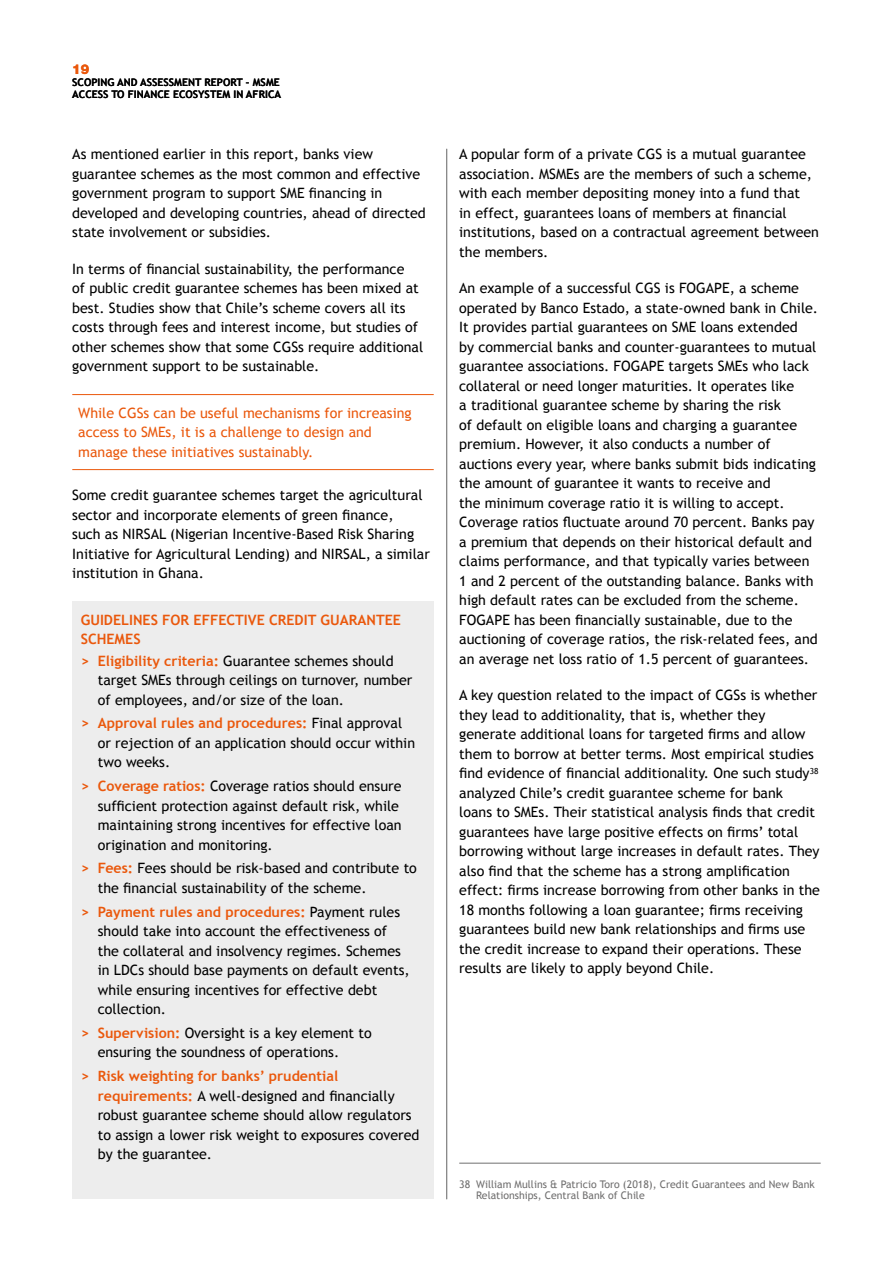
<style>
.page{position:relative;width:893px;height:1263px;background:#fff}
.page>*{position:absolute;margin:0;border:0;box-sizing:border-box;transform-origin:0 0}
.t1{font:14.25px/19.5px "Trebuchet MS";color:#000}
.t2{font:14.25px/19.5px "Trebuchet MS";color:#ea580c}
.t3{font:700 14.25px/19.5px "Trebuchet MS";color:#ea580c}
.t4{font:800 13.5px "Helvetica Neue";color:#ea580c}
.t5{font:10.5px/11.6px "Trebuchet MS";color:#706f6f}
.t6{font:700 10.5px/12px "Trebuchet MS";color:#000}
.s1{font-weight:700;color:#ea580c}
</style>
<div class="page">
<hr style="left:446px;top:149px;width:1px;height:1050px;background:#878787">
<hr style="left:72px;top:394px;width:362px;height:1px;background:#ea580c">
<hr style="left:72px;top:469px;width:362px;height:1px;background:#ea580c">
<div style="left:72px;top:601px;width:362px;height:598px;background:#ededed"></div>
<hr style="left:459px;top:1163px;width:362px;height:1px;background:#706f6f">
<p class="t4" style="left:72px;top:61px;width:19px">19</p>
<p class="t6" style="left:72px;top:76px;width:210px">SCOPING AND ASSESSMENT REPORT – MSME<br>ACCESS TO FINANCE ECOSYSTEM IN AFRICA</p>
<p class="t1" style="left:72px;top:145px;width:355px">As mentioned earlier in this report, banks view guarantee schemes as the most common and effective government program to support SME financing in developed and developing countries, ahead of directed state involvement or subsidies.</p>
<p class="t1" style="left:72px;top:259px;width:352px">In terms of financial sustainability, the performance<br>of public credit guarantee schemes has been mixed at best. Studies show that Chile’s scheme covers all its costs through fees and interest income, but studies of other schemes show that some CGSs require additional government support to be sustainable.</p>
<p class="t2" style="left:78px;top:403px;width:335px">While CGSs can be useful mechanisms for increasing access to SMEs, it is a challenge to design and manage these initiatives sustainably.</p>
<p class="t1" style="left:72px;top:486px;width:359px">Some credit guarantee schemes target the agricultural sector and incorporate elements of green finance,<br>such as NIRSAL (Nigerian Incentive-Based Risk Sharing Initiative for Agricultural Lending) and NIRSAL, a similar institution in Ghana.</p>
<p class="t3" style="left:81px;top:610px;width:322px">GUIDELINES FOR EFFECTIVE CREDIT GUARANTEE<br>SCHEMES</p>
<p class="t1" style="left:98px;top:651px;width:316px;text-indent:-17px"><span class="s1">&gt; Eligibility criteria:</span> Guarantee schemes should target SMEs through ceilings on turnover, number of employees, and/or size of the loan.</p>
<p class="t1" style="left:98px;top:714px;width:319px;text-indent:-17px"><span class="s1">&gt; Approval rules and procedures:</span> Final approval or rejection of an application should occur within two weeks.</p>
<p class="t1" style="left:98px;top:777px;width:305px;text-indent:-17px"><span class="s1">&gt; Coverage ratios:</span> Coverage ratios should ensure sufficient protection against default risk, while maintaining strong incentives for effective loan origination and monitoring.</p>
<p class="t1" style="left:98px;top:859px;width:321px;text-indent:-17px"><span class="s1">&gt; Fees:</span> Fees should be risk-based and contribute to the financial sustainability of the scheme.</p>
<p class="t1" style="left:98px;top:902px;width:313px;text-indent:-17px"><span class="s1">&gt; Payment rules and procedures:</span> Payment rules should take into account the effectiveness of the collateral and insolvency regimes. Schemes in LDCs should base payments on default events, while ensuring incentives for effective debt collection.</p>
<p class="t1" style="left:98px;top:1023px;width:275px;text-indent:-17px"><span class="s1">&gt; Supervision:</span> Oversight is a key element to ensuring the soundness of operations.</p>
<p class="t1" style="left:98px;top:1066px;width:323px;text-indent:-17px"><span class="s1">&gt; Risk weighting for banks’ prudential requirements:</span> A well-designed and financially robust guarantee scheme should allow regulators to assign a lower risk weight to exposures covered by the guarantee.</p>
<p class="t1" style="left:459px;top:145px;width:361px">A popular form of a private CGS is a mutual guarantee association. MSMEs are the members of such a scheme, with each member depositing money into a fund that<br>in effect, guarantees loans of members at financial institutions, based on a contractual agreement between the members.</p>
<p class="t1" style="left:459px;top:279px;width:360px">An example of a successful CGS is FOGAPE, a scheme operated by Banco Estado, a state-owned bank in Chile.<br>It provides partial guarantees on SME loans extended<br>by commercial banks and counter-guarantees to mutual guarantee associations. FOGAPE targets SMEs who lack collateral or need longer maturities. It operates like<br>a traditional guarantee scheme by sharing the risk<br>of default on eligible loans and charging a guarantee premium. However, it also conducts a number of auctions every year, where banks submit bids indicating the amount of guarantee it wants to receive and<br>the minimum coverage ratio it is willing to accept.<br>Coverage ratios fluctuate around 70 percent. Banks pay a premium that depends on their historical default and claims performance, and that typically varies between 1 and 2 percent of the outstanding balance. Banks with high default rates can be excluded from the scheme.<br>FOGAPE has been financially sustainable, due to the auctioning of coverage ratios, the risk-related fees, and an average net loss ratio of 1.5 percent of guarantees.</p>
<p class="t1" style="left:459px;top:686px;width:362px">A key question related to the impact of CGSs is whether they lead to additionality, that is, whether they generate additional loans for targeted firms and allow them to borrow at better terms. Most empirical studies find evidence of financial additionality. One such study<sup>38 </sup>analyzed Chile’s credit guarantee scheme for bank<br>loans to SMEs. Their statistical analysis finds that credit guarantees have large positive effects on firms’ total borrowing without large increases in default rates. They also find that the scheme has a strong amplification effect: firms increase borrowing from other banks in the 18 months following a loan guarantee; firms receiving guarantees build new bank relationships and firms use the credit increase to expand their operations. These results are likely to apply beyond Chile.</p>
<p class="t5" style="left:476px;top:1178px;width:340px;text-indent:-17px">38 William Mullins &amp; Patricio Toro (2018), Credit Guarantees and New Bank<br>Relationships, Central Bank of Chile</p>
</div>
